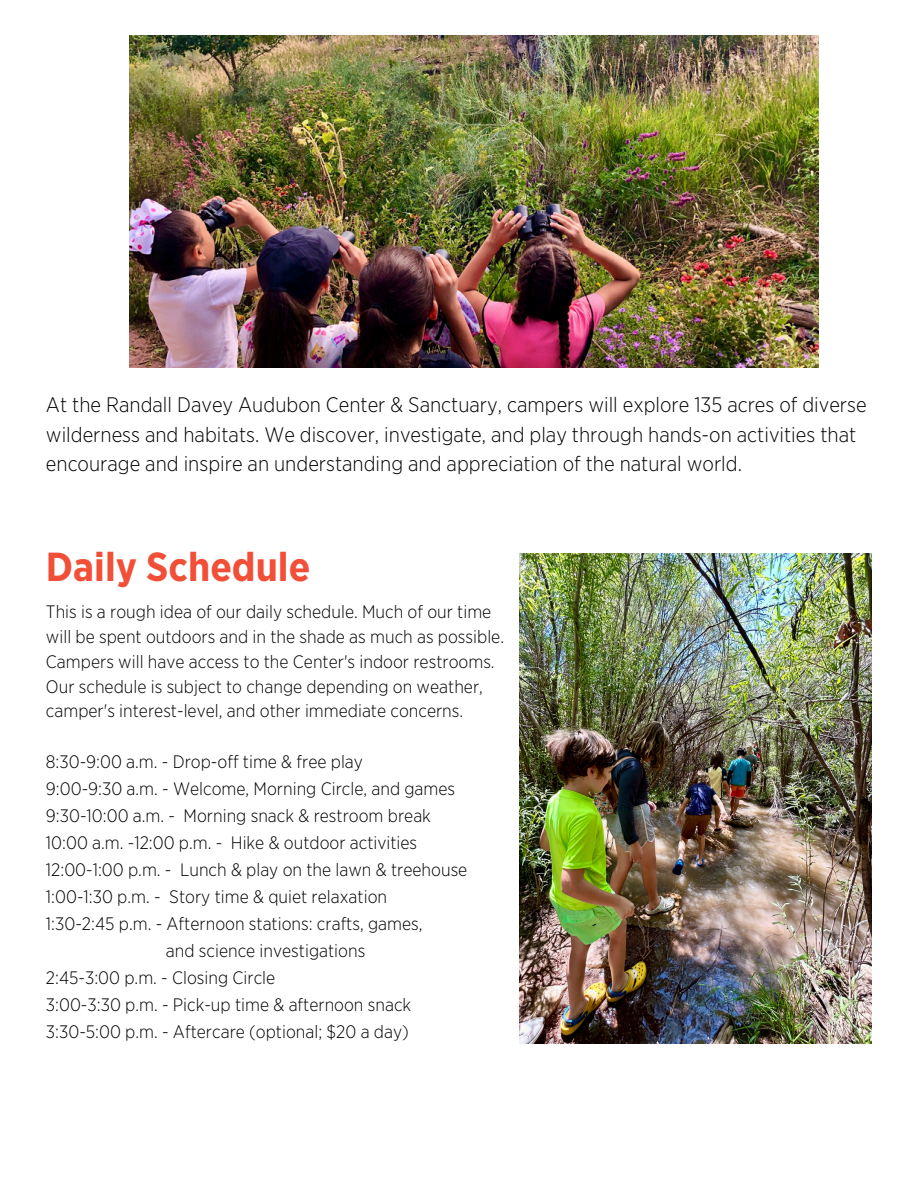
<style>
.page{position:relative;width:918px;height:1188px;background:#fff}
.page>*{position:absolute;margin:0;border:0;box-sizing:border-box;transform-origin:0 0}
.t1{font:700 40.5px "Gotham Narrow";color:#f14f37}
.t2{font:300 21px/29.2px "Gotham Narrow";color:#000}
.t3{font:300 18px/24.8px "Gotham Narrow";color:#000}
</style>
<div class="page">
<img style="left:130px;top:36px;width:688px;height:331px">
<img style="left:519px;top:553px;width:353px;height:491px">
<p class="t2" style="left:46px;top:391px;width:822px">At the Randall Davey Audubon Center &amp; Sanctuary, campers will explore 135 acres of diverse wilderness and habitats. We discover, investigate, and play through hands-on activities that encourage and inspire an understanding and appreciation of the natural world.</p>
<p class="t1" style="left:46px;top:549px;width:266px">Daily Schedule</p>
<p class="t3" style="left:46px;top:601px;width:460px">This is a rough idea of our daily schedule. Much of our time will be spent outdoors and in the shade as much as possible.<br>Campers will have access to the Center's indoor restrooms.<br>Our schedule is subject to change depending on weather, camper's interest-level, and other immediate concerns.</p>
<p class="t3" style="left:46px;top:750px;width:319px">8:30-9:00 a.m. - Drop-off time &amp; free play</p>
<h1 class="t3" style="left:46px;top:777px;width:411px">9:00-9:30 a.m. - Welcome, Morning Circle, and games</h1>
<p class="t3" style="left:46px;top:804px;width:387px">9:30-10:00 a.m. - Morning snack &amp; restroom break</p>
<p class="t3" style="left:46px;top:831px;width:373px">10:00 a.m. -12:00 p.m. - Hike &amp; outdoor activities</p>
<p class="t3" style="left:46px;top:858px;width:423px">12:00-1:00 p.m. - Lunch &amp; play on the lawn &amp; treehouse</p>
<p class="t3" style="left:46px;top:885px;width:343px">1:00-1:30 p.m. - Story time &amp; quiet relaxation</p>
<p class="t3" style="left:46px;top:912px;width:378px">1:30-2:45 p.m. - Afternoon stations: crafts, games,</p>
<p class="t3" style="left:166px;top:939px;width:201px">and science investigations</p>
<p class="t3" style="left:46px;top:966px;width:231px">2:45-3:00 p.m. - Closing Circle</p>
<p class="t3" style="left:46px;top:993px;width:367px">3:00-3:30 p.m. - Pick-up time &amp; afternoon snack</p>
<p class="t3" style="left:46px;top:1020px;width:364px">3:30-5:00 p.m. - Aftercare (optional; $20 a day)</p>
</div>
